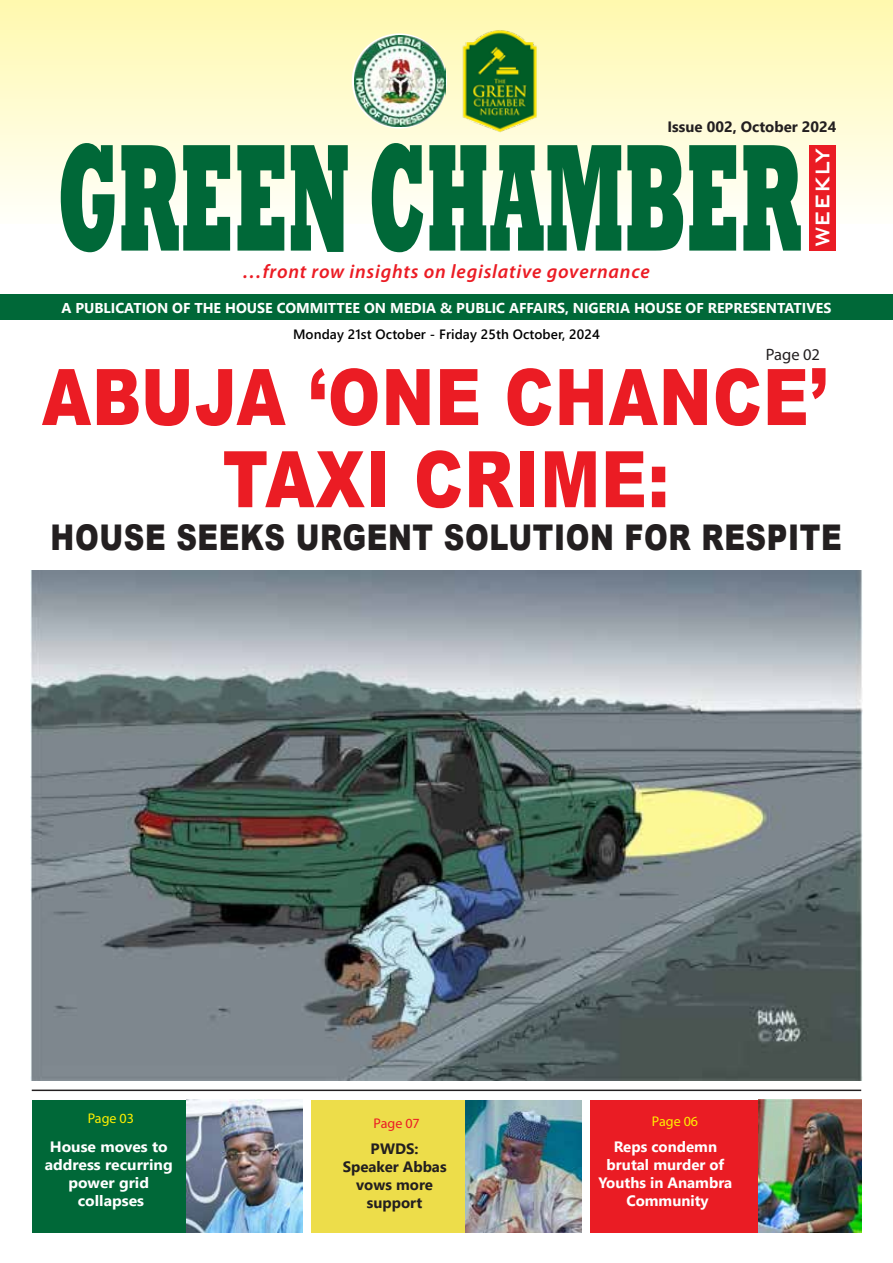
<style>
.page{position:relative;width:893px;height:1263px;background:#fff}
.page>*{position:absolute;margin:0;border:0;box-sizing:border-box;transform-origin:0 0}
.t1{font:800 155.25px "Rockwell";color:#006838;scale:.47 1}
.t2{font:900 78.15px/82.2px "Arial";letter-spacing:.02em;color:#eb1c24;text-align:center;scale:.81 1}
.t3{font:900 35.4px "Arial";letter-spacing:.02em;color:#231f20;scale:.81 1}
.t4{font:500 26.55px "Bank Gothic BT";color:#fff;scale:.83 1}
.t5{font:italic 600 19.5px "Myriad Pro";letter-spacing:.04em;color:#eb1c24}
.t6{font:16.5px "Myriad Pro";color:#231f20}
.t7{font:700 15px/18px "Segoe UI";color:#231f20;text-align:center}
.t8{font:700 15px/18px "Segoe UI";color:#fff;text-align:center}
.t9{font:700 15px/18px "Segoe UI";color:#fff;text-align:center;scale:1.04 1}
.t10{font:700 14.25px "Segoe UI";color:#fff}
.t11{font:14.1px "Myriad Pro";color:#fff000}
.t12{font:14.1px "Myriad Pro";color:#eb1c24}
.t13{font:600 13.5px "Segoe UI";letter-spacing:.005em;color:#000}
</style>
<div class="page">
<div style="left:0;top:294px;width:893px;height:26px;background:#006838"></div>
<hr style="left:32px;top:1089px;width:829px;height:2px;background:#231f20">
<div style="left:32px;top:1101px;width:270px;height:132px;background:#006838"></div>
<div style="left:311px;top:1101px;width:271px;height:132px;background:#eddd4a"></div>
<div style="left:590px;top:1101px;width:271px;height:132px;background:#ea1c24"></div>
<img style="left:186px;top:1100px;width:116px;height:133px">
<div style="left:809px;top:145px;width:27px;height:106px;background:#ea1c24"></div>
<img style="left:759px;top:1100px;width:102px;height:133px">
<svg style="left:352px;top:33px;width:95px;height:96px"></svg>
<img style="left:461px;top:30px;width:77px;height:102px">
<img style="left:355px;top:36px;width:90px;height:90px">
<img style="left:31px;top:570px;width:831px;height:511px">
<img style="left:466px;top:1101px;width:116px;height:132px">
<p class="t7" style="left:667px;top:117px;width:170px">Issue 002, October 2024</p>
<h1 class="t1" style="left:57px;top:109px;width:1586px">GREEN CHAMBER</h1>
<h3 class="t4" style="left:808px;top:247px;width:120px;rotate:-90deg">WEEKLY</h3>
<h3 class="t5" style="left:243px;top:259px;width:409px">…front row insights on legislative governance</h3>
<p class="t10" style="left:61px;top:294px;width:771px">A PUBLICATION OF THE HOUSE COMMITTEE ON MEDIA &amp; PUBLIC AFFAIRS, NIGERIA HOUSE OF REPRESENTATIVES</p>
<p class="t13" style="left:293px;top:321px;width:308px">Monday 21st October - Friday 25th October, 2024</p>
<p class="t6" style="left:766px;top:344px;width:56px">Page 02</p>
<h2 class="t2" style="left:42px;top:354px;width:971px">ABUJA ‘ONE CHANCE’<br>TAXI CRIME:</h2>
<h3 class="t3" style="left:51px;top:511px;width:978px">HOUSE SEEKS URGENT SOLUTION FOR RESPITE</h3>
<p class="t11" style="left:88px;top:1110px;width:48px">Page 03</p>
<p class="t9" style="left:45px;top:1137px;width:125px">House moves to address recurring power grid collapses</p>
<p class="t12" style="left:374px;top:1114px;width:48px">Page 07</p>
<p class="t7" style="left:343px;top:1138px;width:105px">PWDS:<br>Speaker Abbas vows more support</p>
<p class="t11" style="left:652px;top:1113px;width:48px">Page 06</p>
<p class="t8" style="left:598px;top:1137px;width:135px">Reps condemn brutal murder of<br>Youths in Anambra<br>Community</p>
</div>
